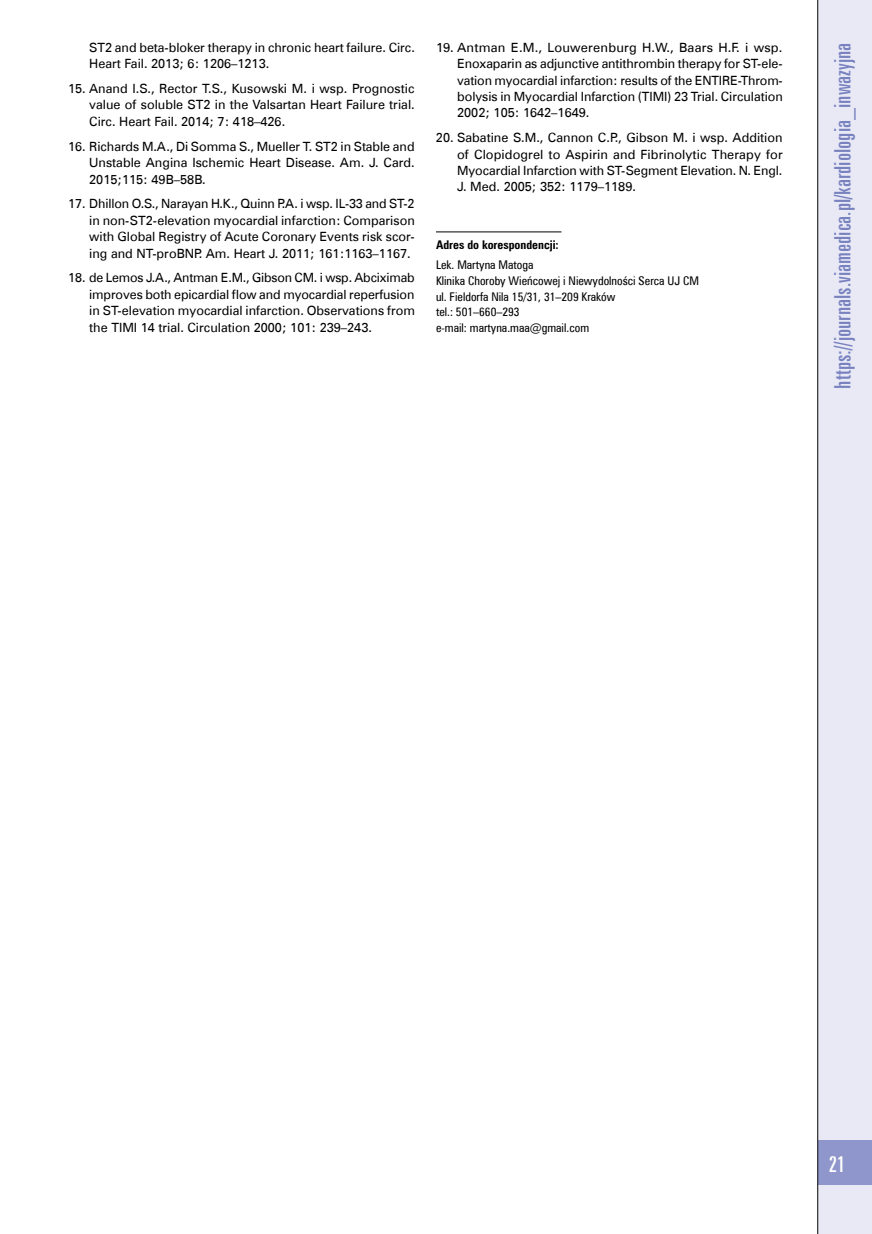
<style>
.page{position:relative;width:872px;height:1234px;background:#fff}
.page>*{position:absolute;margin:0;border:0;box-sizing:border-box;transform-origin:0 0}
.t1{font:22.5px "Zurich X Cn EU";color:#7882bf;scale:1.07 1}
.t2{font:22.5px "Zurich X Cn EU";color:#fff;scale:1.07 1}
.t3{font:12.75px/16.5px "Zurich EU";color:#000;text-align:justify}
.t4{font:12px/15.6px "Zurich Cn EU";color:#000}
.t5{font:700 12px "Zurich Cn EU";color:#000}
</style>
<div class="page">
<div style="left:817px;top:0;width:55px;height:1233px;background:#e9e9f6"></div>
<div style="left:817px;top:1140px;width:55px;height:44px;background:#8f96cb"></div>
<hr style="left:817px;top:0;width:1px;height:1233px;background:#000">
<hr style="left:436px;top:231px;width:125px;height:1px;background:#000">
<p class="t3" style="left:89px;top:39px;width:327px">ST2 and beta-bloker therapy in chronic heart failure. Circ.<br>Heart Fail. 2013; 6: 1206–1213.</p>
<p class="t3" style="left:89px;top:80px;width:327px;text-indent:-21px">15. Anand I.S., Rector T.S., Kusowski M. i wsp. Prognostic value of soluble ST2 in the Valsartan Heart Failure trial.<br>Circ. Heart Fail. 2014; 7: 418–426.</p>
<p class="t3" style="left:89px;top:138px;width:327px;text-indent:-21px">16. Richards M.A., Di Somma S., Mueller T. ST2 in Stable and Unstable Angina Ischemic Heart Disease. Am. J. Card.<br>2015;115: 49B–58B.</p>
<p class="t3" style="left:89px;top:195px;width:327px;text-indent:-21px">17. Dhillon O.S., Narayan H.K., Quinn P.A. i wsp. IL-33 and ST-2 in non-ST2-elevation myocardial infarction: Comparison with Global Registry of Acute Coronary Events risk scor&shy;ing and NT-proBNP. Am. Heart J. 2011; 161:1163–1167.</p>
<p class="t3" style="left:89px;top:269px;width:327px;text-indent:-21px">18. de Lemos J.A., Antman E.M., Gibson CM. i wsp. Abciximab improves both epicardial flow and myocardial reperfusion in ST-elevation myocardial infarction. Observations from the TIMI 14 trial. Circulation 2000; 101: 239–243.</p>
<p class="t3" style="left:457px;top:39px;width:327px;text-indent:-21px">19. Antman E.M., Louwerenburg H.W., Baars H.F. i wsp.<br>Enoxaparin as adjunctive antithrombin therapy for ST-ele&shy;vation myocardial infarction: results of the ENTIRE-Throm&shy;bolysis in Myocardial Infarction (TIMI) 23 Trial. Circulation 2002; 105: 1642–1649.</p>
<p class="t3" style="left:457px;top:129px;width:327px;text-indent:-21px">20. Sabatine S.M., Cannon C.P., Gibson M. i wsp. Addition of Clopidogrel to Aspirin and Fibrinolytic Therapy for Myocardial Infarction with ST-Segment Elevation. N. Engl.<br>J. Med. 2005; 352: 1179–1189.</p>
<p class="t5" style="left:436px;top:237px;width:124px">Adres do korespondencji:</p>
<p class="t4" style="left:436px;top:257px;width:265px">Lek. Martyna Matoga<br>Klinika Choroby Wieńcowej i Niewydolności Serca UJ CM ul. Fieldorfa Nila 15/31, 31–209 Kraków<br>tel.: 501–660–293<br>e-mail: martyna.maa@gmail.com</p>
<h1 class="t1" style="left:829px;top:388px;width:325px;rotate:-90deg">https://journals.viamedica.pl/kardiologia_inwazyjna</h1>
<h1 class="t2" style="left:828px;top:1150px;width:17px">21</h1>
</div>
